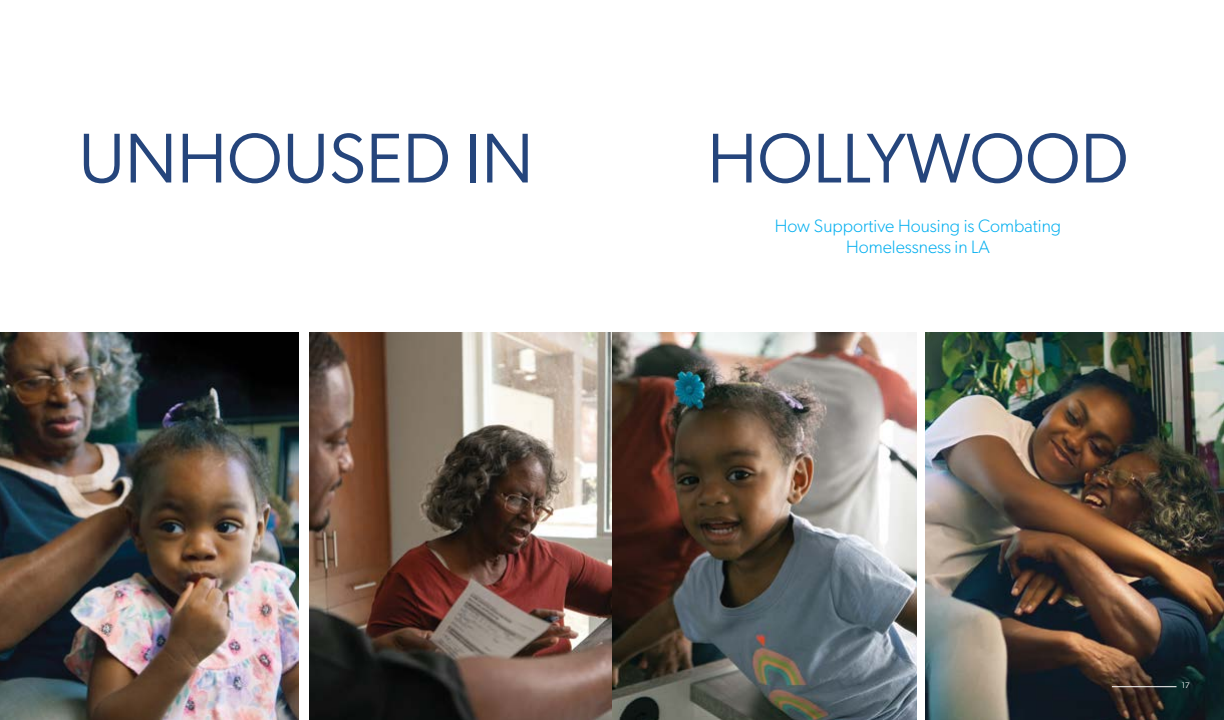
<style>
.page{position:relative;width:1224px;height:720px;background:#fff}
.page>*{position:absolute;margin:0;border:0;box-sizing:border-box;transform-origin:0 0}
.t1{font:70.6px "Gibson";color:#25457c}
.t2{font:300 18px/21.6px "Gibson";color:#00aeef;text-align:center}
.t3{font:8px "Gibson";color:#fff}
</style>
<div class="page">
<img style="left:0;top:332px;width:299px;height:388px">
<img style="left:309px;top:332px;width:608px;height:388px">
<img style="left:925px;top:332px;width:299px;height:388px">
<hr style="left:1112px;top:686px;width:65px;height:1px;background:#fff">
<h1 class="t1" style="left:79px;top:116px;width:456px">UNHOUSED IN</h1>
<h1 class="t1" style="left:707px;top:116px;width:423px">HOLLYWOOD</h1>
<p class="t2" style="left:775px;top:215px;width:288px">How Supportive Housing is Combating<br>Homelessness in LA</p>
<p class="t3" style="left:1182px;top:681px;width:9px">17</p>
</div>
